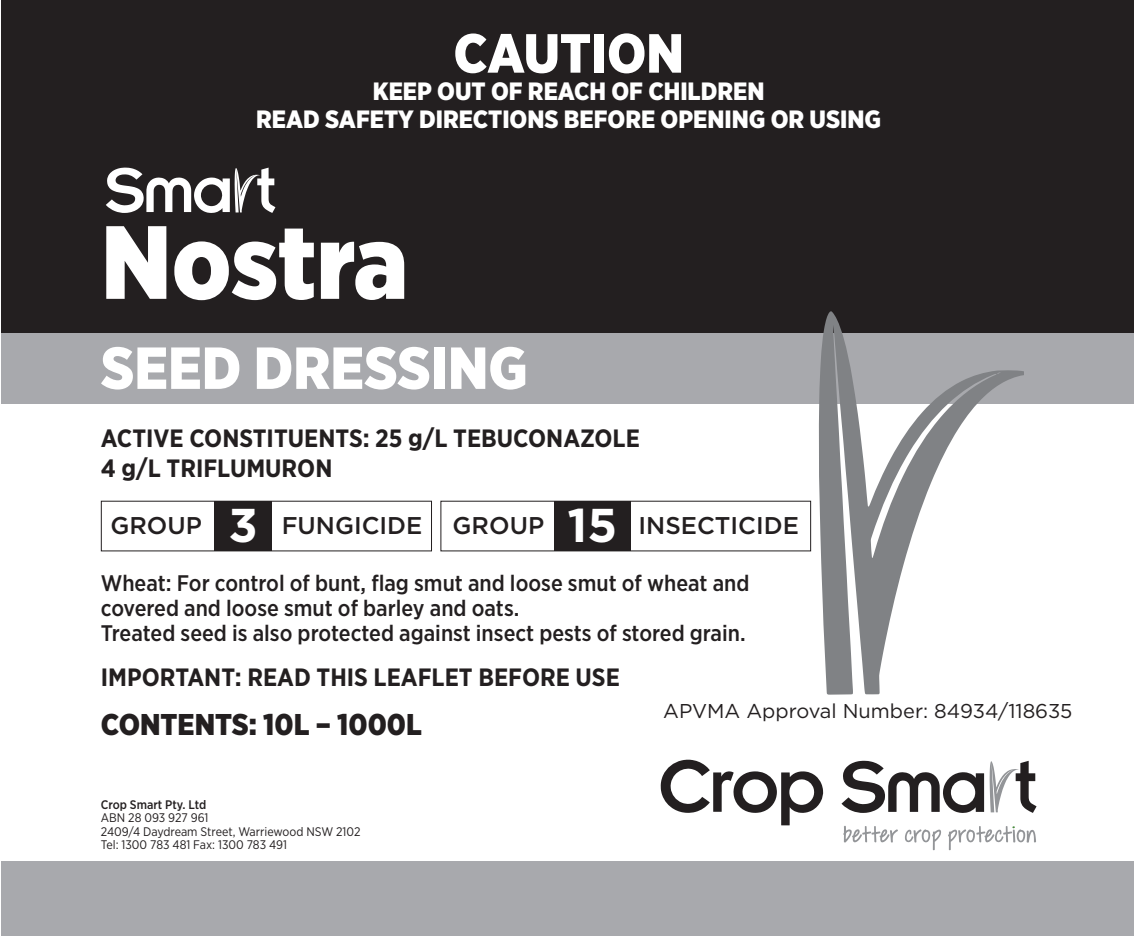
<style>
.page{position:relative;width:1134px;height:936px;background:#fff}
.page>*{position:absolute;margin:0;border:0;box-sizing:border-box;transform-origin:0 0}
.t1{font:900 103.75px "Gotham Narrow";letter-spacing:-.005em;color:#fff}
.t2{font:900 59.25px "Gotham Narrow";color:#fff}
.t3{font:900 55px "Gotham Narrow";color:#fff}
.t4{font:700 47.25px "Gotham";color:#fff}
.t5{font:900 30px "Gotham Narrow";color:#231f20}
.t6{font:700 25px/30px "Gotham Narrow";color:#231f20}
.t7{font:900 25px/27.8px "Gotham Narrow";color:#fff;text-align:center}
.t8{font:500 24.25px "Gotham";color:#231f20}
.t9{font:500 22.5px/25px "Gotham Narrow";color:#231f20}
.t10{font:20px "Gotham";color:#231f20}
.t11{font:12.5px/13.2px "Gotham Narrow";color:#231f20}
.t12{font:500 12.5px "Gotham Narrow";color:#231f20}
</style>
<div class="page">
<div style="left:2px;top:0;width:1132px;height:381px;background:#231f20"></div>
<div style="left:2px;top:333px;width:1132px;height:70px;background:#a8a9ad"></div>
<svg style="left:106px;top:167px;width:169px;height:46px"></svg>
<div style="left:2px;top:861px;width:1132px;height:74px;background:#a8a9ad"></div>
<svg style="left:841px;top:760px;width:143px;height:53px"></svg>
<svg style="left:661px;top:759px;width:162px;height:66px"></svg>
<svg style="left:905px;top:829px;width:36px;height:21px"></svg>
<svg style="left:843px;top:826px;width:55px;height:16px"></svg>
<svg style="left:948px;top:826px;width:88px;height:24px"></svg>
<svg style="left:990px;top:760px;width:46px;height:52px"></svg>
<svg style="left:819px;top:311px;width:204px;height:383px"></svg>
<div style="left:214px;top:500px;width:58px;height:50px;background:#231f20"></div>
<div style="left:554px;top:500px;width:76px;height:50px;background:#231f20"></div>
<h3 class="t3" style="left:453px;top:17px;width:232px">CAUTION</h3>
<p class="t7" style="left:256px;top:77px;width:627px">KEEP OUT OF REACH OF CHILDREN<br>READ SAFETY DIRECTIONS BEFORE OPENING OR USING</p>
<h1 class="t1" style="left:101px;top:194px;width:309px">Nostra</h1>
<h2 class="t2" style="left:101px;top:329px;width:428px">SEED DRESSING</h2>
<p class="t6" style="left:101px;top:423px;width:540px">ACTIVE CONSTITUENTS: 25 g/L TEBUCONAZOLE<br>4 g/L TRIFLUMURON</p>
<p class="t8" style="left:110px;top:509px;width:93px">GROUP</p>
<p class="t8" style="left:282px;top:509px;width:142px">FUNGICIDE</p>
<h3 class="t4" style="left:567px;top:494px;width:51px">15</h3>
<p class="t9" style="left:101px;top:570px;width:650px">Wheat: For control of bunt, flag smut and loose smut of wheat and covered and loose smut of barley and oats.<br>Treated seed is also protected against insect pests of stored grain.</p>
<h3 class="t4" style="left:228px;top:494px;width:31px">3</h3>
<p class="t8" style="left:453px;top:509px;width:93px">GROUP</p>
<p class="t8" style="left:638px;top:509px;width:162px">INSECTICIDE</p>
<p class="t6" style="left:101px;top:662px;width:520px">IMPORTANT: READ THIS LEAFLET BEFORE USE</p>
<h3 class="t5" style="left:101px;top:704px;width:322px">CONTENTS: 10L – 1000L</h3>
<p class="t12" style="left:101px;top:797px;width:107px">Crop Smart Pty. Ltd</p>
<p class="t11" style="left:101px;top:811px;width:261px">ABN 28 093 927 961<br>2409/4 Daydream Street, Warriewood NSW 2102<br>Tel: 1300 783 481 Fax: 1300 783 491</p>
<p class="t10" style="left:663px;top:698px;width:411px">APVMA Approval Number: 84934/118635</p>
</div>
